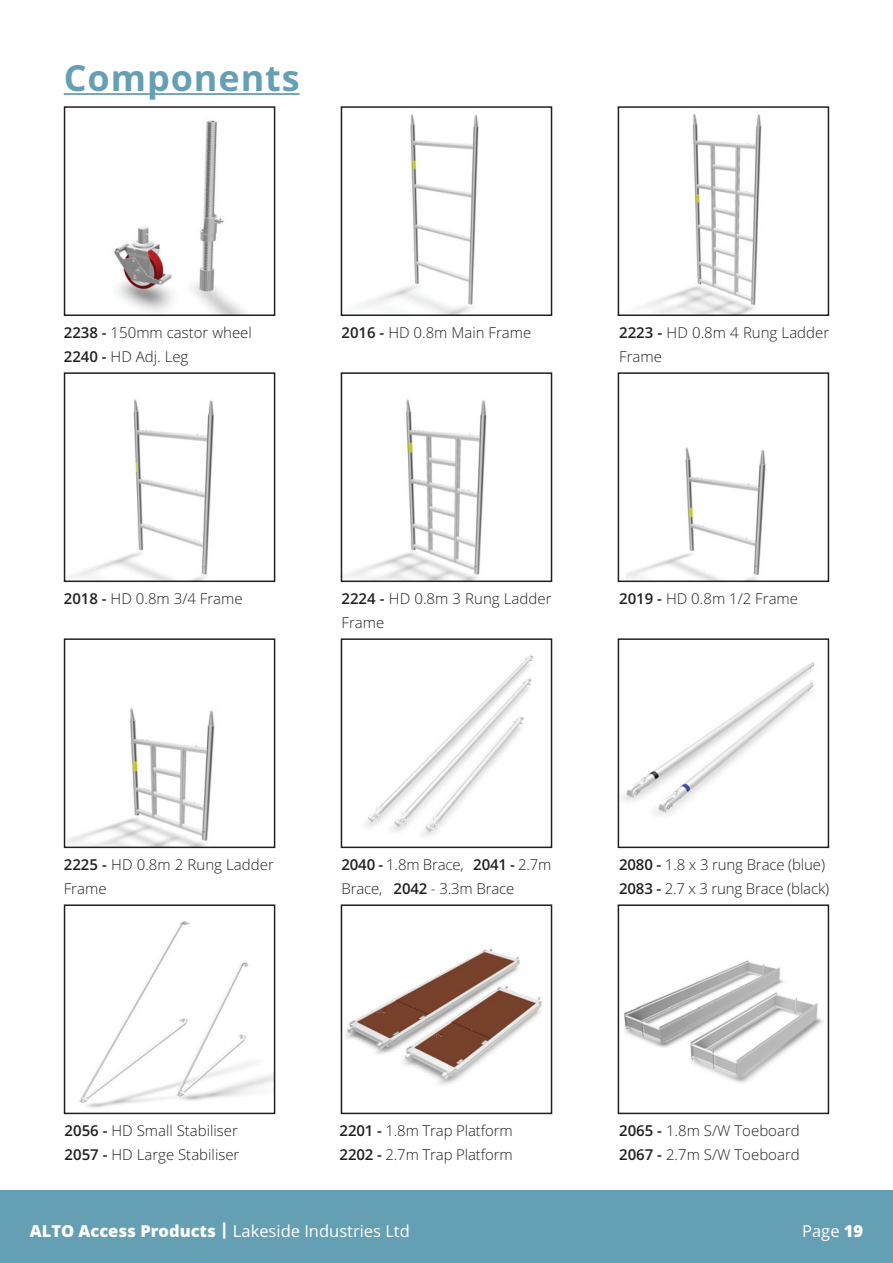
<style>
.page{position:relative;width:893px;height:1263px;background:#fff}
.page>*{position:absolute;margin:0;border:0;box-sizing:border-box;transform-origin:0 0}
.t1{font:700 36px "Open Sans";letter-spacing:.025em;color:#659fb3}
.t2{font:16.5px "Open Sans";color:#fff}
.t3{font:300 15px/24px "Open Sans";color:#231f20}
.s1{font-weight:600}
.s2{font-weight:800}
</style>
<div class="page">
<div style="left:0;top:1191px;width:893px;height:72px;background:#659fb3"></div>
<img style="left:114px;top:120px;width:132px;height:193px">
<div style="left:64px;top:106px;width:211px;height:210px;border:2px solid #231f20"></div>
<img style="left:363px;top:114px;width:116px;height:199px">
<div style="left:341px;top:106px;width:211px;height:210px;border:2px solid #231f20"></div>
<img style="left:640px;top:113px;width:122px;height:200px">
<div style="left:618px;top:106px;width:211px;height:210px;border:2px solid #231f20"></div>
<img style="left:71px;top:399px;width:143px;height:180px">
<div style="left:64px;top:372px;width:211px;height:210px;border:2px solid #231f20"></div>
<img style="left:344px;top:399px;width:143px;height:180px">
<div style="left:341px;top:372px;width:211px;height:210px;border:2px solid #231f20"></div>
<img style="left:627px;top:447px;width:139px;height:132px">
<div style="left:618px;top:372px;width:211px;height:210px;border:2px solid #231f20"></div>
<img style="left:68px;top:708px;width:147px;height:137px">
<div style="left:64px;top:638px;width:211px;height:210px;border:2px solid #231f20"></div>
<img style="left:365px;top:655px;width:169px;height:182px">
<div style="left:341px;top:638px;width:211px;height:210px;border:2px solid #231f20"></div>
<img style="left:621px;top:662px;width:193px;height:154px">
<div style="left:618px;top:638px;width:211px;height:210px;border:2px solid #231f20"></div>
<img style="left:79px;top:921px;width:193px;height:187px">
<div style="left:64px;top:904px;width:211px;height:210px;border:2px solid #231f20"></div>
<hr style="left:64px;top:93px;width:236px;height:2px;background:#659fb3">
<img style="left:345px;top:948px;width:197px;height:137px">
<div style="left:341px;top:904px;width:211px;height:210px;border:2px solid #231f20"></div>
<img style="left:624px;top:960px;width:199px;height:123px">
<div style="left:618px;top:904px;width:211px;height:210px;border:2px solid #231f20"></div>
<p class="t1" style="left:64px;top:64px;width:237px">Components</p>
<p class="t3" style="left:64px;top:321px;width:190px"><span class="s1">2238 -</span> 150mm castor wheel<br><span class="s1">2240 -</span> HD Adj. Leg</p>
<p class="t3" style="left:341px;top:321px;width:191px"><span class="s1">2016 -</span> HD 0.8m Main Frame</p>
<p class="t3" style="left:619px;top:321px;width:212px"><span class="s1">2223 -</span> HD 0.8m 4 Rung Ladder<br>Frame</p>
<p class="t3" style="left:64px;top:587px;width:180px"><span class="s1">2018 -</span> HD 0.8m 3/4 Frame</p>
<p class="t3" style="left:341px;top:587px;width:212px"><span class="s1">2224 -</span> HD 0.8m 3 Rung Ladder<br>Frame</p>
<p class="t3" style="left:619px;top:587px;width:180px"><span class="s1">2019 -</span> HD 0.8m 1/2 Frame</p>
<p class="t3" style="left:64px;top:853px;width:212px"><span class="s1">2225 -</span> HD 0.8m 2 Rung Ladder<br>Frame</p>
<p class="t3" style="left:341px;top:853px;width:212px"><span class="s1">2040 -</span> 1.8m Brace, <span class="s1">2041 -</span> 2.7m<br>Brace, <span class="s1">2042</span> - 3.3m Brace</p>
<p class="t3" style="left:619px;top:853px;width:212px"><span class="s1">2080 -</span> 1.8 x 3 rung Brace (blue)<br><span class="s1">2083 -</span> 2.7 x 3 rung Brace (black)</p>
<p class="t3" style="left:65px;top:1119px;width:176px"><span class="s1">2056 -</span> HD Small Stabiliser<br><span class="s1">2057 -</span> HD Large Stabiliser</p>
<p class="t3" style="left:340px;top:1119px;width:175px"><span class="s1">2201 -</span> 1.8m Trap Platform<br><span class="s1">2202 -</span> 2.7m Trap Platform</p>
<p class="t3" style="left:619px;top:1119px;width:182px"><span class="s1">2065 -</span> 1.8m S/W Toeboard<br><span class="s1">2067 -</span> 2.7m S/W Toeboard</p>
<p class="t2" style="left:30px;top:1221px;width:382px"><span class="s2">ALTO Access Products |</span> Lakeside Industries Ltd</p>
<p class="t2" style="left:802px;top:1221px;width:63px">Page <span class="s2">19</span></p>
</div>
